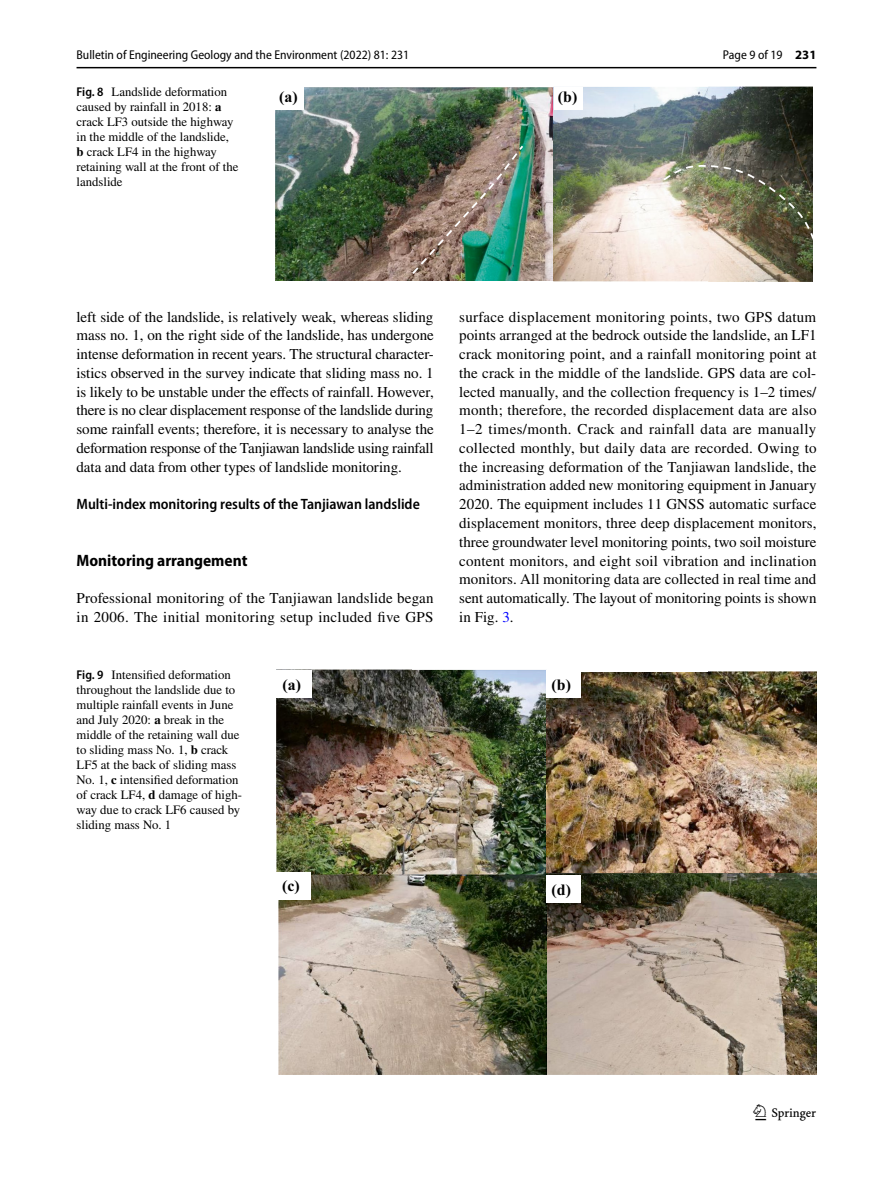
<style>
.page{position:relative;width:893px;height:1187px;background:#fff}
.page>*{position:absolute;margin:0;border:0;box-sizing:border-box;transform-origin:0 0}
.t1{font:22.5px "Springnew Regular 3";color:#000}
.t2{font:700 semi-condensed 16.5px "Myriad Pro";color:#000}
.t3{font:15.9px "Times New Roman PS Bold MT3";color:#000}
.t4{font:15.75px "Times New Roman PS Bold MT4";color:#000}
.t5{font:15px/18.8px "STIX";color:#000;text-align:justify}
.t6{font:600 semi-condensed 15px "Myriad Pro";color:#000}
.t7{font:12.75px/15px "STIX";color:#000}
.t8{font:semi-condensed 12.75px "Myriad Pro";color:#000}
.s1{font-family:"Myriad Pro";font-weight:600;font-stretch:semi-condensed}
.s2{font-weight:700}
.s3{font-weight:700;font-stretch:normal}
.s4{color:#00f}
</style>
<div class="page">
<hr style="left:77px;top:67px;width:739px;height:1px;background:#000">
<img style="left:276px;top:87px;width:537px;height:194px">
<div style="left:276px;top:87px;width:28px;height:22px;background:#fff"></div>
<div style="left:554px;top:87px;width:29px;height:22px;background:#fff"></div>
<img style="left:410px;top:144px;width:403px;height:132px">
<img style="left:276px;top:669px;width:270px;height:205px">
<img style="left:546px;top:672px;width:270px;height:401px">
<img style="left:279px;top:874px;width:267px;height:199px">
<div style="left:276px;top:670px;width:35px;height:27px;background:#fff"></div>
<div style="left:546px;top:670px;width:34px;height:27px;background:#fff"></div>
<div style="left:276px;top:871px;width:35px;height:28px;background:#fff"></div>
<div style="left:546px;top:875px;width:34px;height:27px;background:#fff"></div>
<p class="t8" style="left:77px;top:48px;width:334px">Bulletin of Engineering Geology and the Environment (2022) 81: 231</p>
<p class="t7" style="left:77px;top:85px;width:163px"><span class="s1">Fig. 8</span> Landslide deformation caused by rainfall in 2018: <span class="s2">a </span>crack LF3 outside the highway in the middle of the landslide, <span class="s2">b</span> crack LF4 in the highway retaining wall at the front of the landslide</p>
<p class="t3" style="left:279px;top:85px;width:20px">(a)</p>
<p class="t3" style="left:558px;top:85px;width:21px">(b)</p>
<p class="t8" style="left:723px;top:48px;width:95px">Page 9 of 19 <span class="s3">231</span></p>
<p class="t5" style="left:77px;top:308px;width:359px">left side of the landslide, is relatively weak, whereas sliding mass no. 1, on the right side of the landslide, has undergone intense deformation in recent years. The structural character&shy;istics observed in the survey indicate that sliding mass no. 1 is likely to be unstable under the effects of rainfall. However, there is no clear displacement response of the landslide during some rainfall events; therefore, it is necessary to analyse the deformation response of the Tanjiawan landslide using rainfall data and data from other types of landslide monitoring.</p>
<p class="t6" style="left:77px;top:496px;width:345px">Multi‑index monitoring results of the Tanjiawan landslide</p>
<p class="t2" style="left:77px;top:550px;width:172px">Monitoring arrangement</p>
<p class="t5" style="left:77px;top:589px;width:359px">Professional monitoring of the Tanjiawan landslide began in 2006. The initial monitoring setup included five GPS</p>
<p class="t5" style="left:459px;top:308px;width:359px">surface displacement monitoring points, two GPS datum points arranged at the bedrock outside the landslide, an LF1 crack monitoring point, and a rainfall monitoring point at the crack in the middle of the landslide. GPS data are col&shy;lected manually, and the collection frequency is 1–2 times/ month; therefore, the recorded displacement data are also 1–2 times/month. Crack and rainfall data are manually collected monthly, but daily data are recorded. Owing to the increasing deformation of the Tanjiawan landslide, the administration added new monitoring equipment in January 2020. The equipment includes 11 GNSS automatic surface displacement monitors, three deep displacement monitors, three groundwater level monitoring points, two soil moisture content monitors, and eight soil vibration and inclination monitors. All monitoring data are collected in real time and sent automatically. The layout of monitoring points is shown in Fig. <span class="s4">3</span>.</p>
<p class="t7" style="left:77px;top:668px;width:167px"><span class="s1">Fig. 9</span> Intensified deformation throughout the landslide due to multiple rainfall events in June and July 2020: <span class="s2">a</span> break in the middle of the retaining wall due to sliding mass No. 1, <span class="s2">b</span> crack<br>LF5 at the back of sliding mass<br>No. 1, <span class="s2">c</span> intensified deformation of crack LF4, <span class="s2">d</span> damage of high&shy;way due to crack LF6 caused by sliding mass No. 1</p>
<p class="t4" style="left:282px;top:673px;width:20px">(a)</p>
<p class="t4" style="left:552px;top:673px;width:21px">(b)</p>
<p class="t4" style="left:282px;top:874px;width:19px">(c)</p>
<p class="t4" style="left:552px;top:878px;width:21px">(d)</p>
<h1 class="t1" style="left:755px;top:1104px;width:62px">1 3</h1>
</div>
